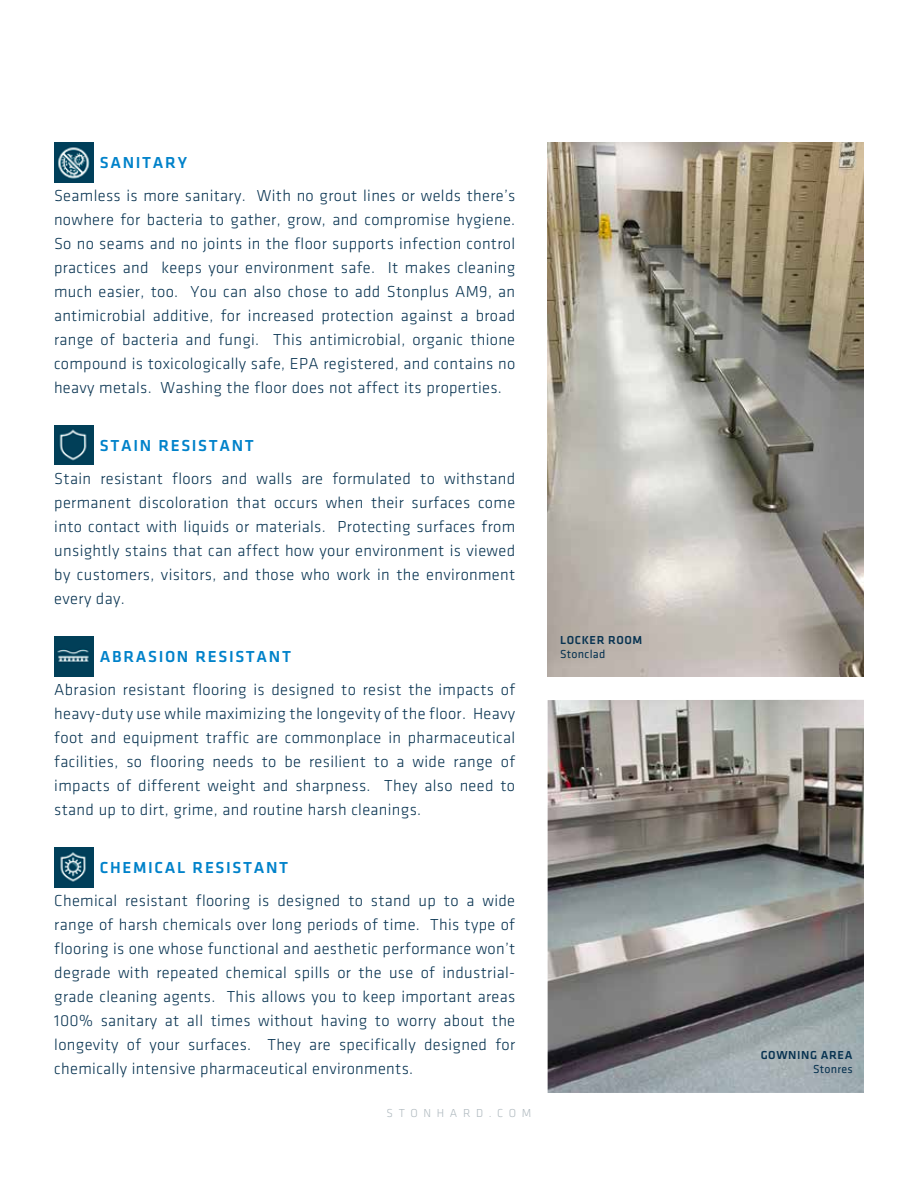
<style>
.page{position:relative;width:918px;height:1188px;background:#fff}
.page>*{position:absolute;margin:0;border:0;box-sizing:border-box;transform-origin:0 0}
.t1{font:300 16.5px/24px "Klavika";letter-spacing:.02em;color:#083351;text-align:justify}
.t2{font:500 16.5px "Klavika";letter-spacing:.1em;color:#0082ca}
.t3{font:500 12px "Klavika";letter-spacing:.05em;color:#083351}
.t4{font:12px "Klavika";letter-spacing:.02em;color:#083351}
.t5{font:300 12px "Klavika";letter-spacing:.475em;color:#afb9bf}
</style>
<div class="page">
<img style="left:54px;top:426px;width:39px;height:39px">
<img style="left:54px;top:637px;width:39px;height:39px">
<img style="left:54px;top:848px;width:39px;height:39px">
<img style="left:54px;top:143px;width:39px;height:39px">
<img style="left:548px;top:700px;width:316px;height:393px">
<img style="left:548px;top:143px;width:316px;height:533px">
<p class="t2" style="left:100px;top:153px;width:89px">SANITARY</p>
<p class="t1" style="left:54px;top:183px;width:463px">Seamless is more sanitary. With no grout lines or welds there’s nowhere for bacteria to gather, grow, and compromise hygiene.<br>So no seams and no joints in the floor supports infection control practices and keeps your environment safe. It makes cleaning much easier, too. You can also chose to add Stonplus AM9, an antimicrobial additive, for increased protection against a broad range of bacteria and fungi. This antimicrobial, organic thione compound is toxicologically safe, EPA registered, and contains no heavy metals. Washing the floor does not affect its properties.</p>
<p class="t2" style="left:100px;top:436px;width:156px">STAIN RESISTANT</p>
<p class="t1" style="left:54px;top:466px;width:462px">Stain resistant floors and walls are formulated to withstand permanent discoloration that occurs when their surfaces come into contact with liquids or materials. Protecting surfaces from unsightly stains that can affect how your environment is viewed by customers, visitors, and those who work in the environment every day.</p>
<p class="t2" style="left:100px;top:648px;width:193px">ABRASION RESISTANT</p>
<p class="t1" style="left:54px;top:677px;width:462px">Abrasion resistant flooring is designed to resist the impacts of heavy-duty use while maximizing the longevity of the floor. Heavy foot and equipment traffic are commonplace in pharmaceutical facilities, so flooring needs to be resilient to a wide range of impacts of different weight and sharpness. They also need to stand up to dirt, grime, and routine harsh cleanings.</p>
<p class="t2" style="left:100px;top:859px;width:190px">CHEMICAL RESISTANT</p>
<p class="t1" style="left:54px;top:889px;width:462px">Chemical resistant flooring is designed to stand up to a wide range of harsh chemicals over long periods of time. This type of flooring is one whose functional and aesthetic performance won’t degrade with repeated chemical spills or the use of industrial&shy;grade cleaning agents. This allows you to keep important areas 100% sanitary at all times without having to worry about the longevity of your surfaces. They are specifically designed for chemically intensive pharmaceutical environments.</p>
<p class="t5" style="left:387px;top:1105px;width:146px">STONHARD.COM</p>
<p class="t3" style="left:560px;top:633px;width:84px">LOCKER ROOM</p>
<p class="t4" style="left:560px;top:648px;width:47px">Stonclad</p>
<p class="t3" style="left:761px;top:1048px;width:93px">GOWNING AREA</p>
<p class="t4" style="left:813px;top:1063px;width:41px">Stonres</p>
</div>
